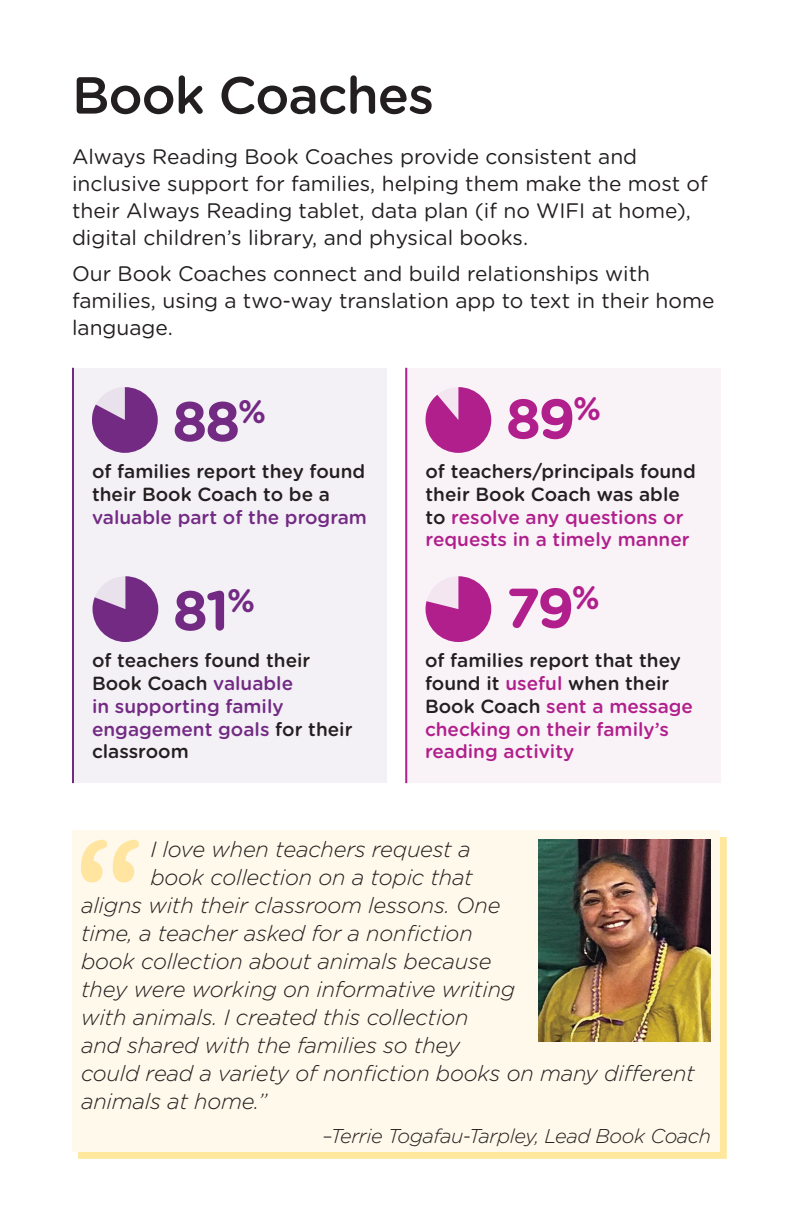
<style>
.page{position:relative;width:792px;height:1224px;background:#fff}
.page>*{position:absolute;margin:0;border:0;box-sizing:border-box;transform-origin:0 0}
.t1{font:700 55.8px "Gotham Rounded";color:#722a83}
.t2{font:700 55.8px "Gotham Rounded";color:#b01f8c}
.Heading{font:500 52px "Gotham Rounded";letter-spacing:-.02em;color:#231f20}
.t3{font:italic 300 22px "Gotham Rounded";letter-spacing:-.01em;color:#231f20}
.Intro_Paragraphs{font:21px/27px "Gotham Rounded";color:#231f20}
.Quote_Name{font:italic 300 20px "Gotham Rounded";letter-spacing:-.02em;color:#231f20}
.words_after_percenta{font:500 19px/22.8px "Gotham Rounded";color:#231f20}
.words_after_percenta-2{font:500 19px/22.8px "Gotham Rounded";color:#b01f8c}
.s1{color:#722a83}
.s2{color:#b01f8c}
.s3{color:#231f20}
</style>
<div class="page">
<div style="left:72px;top:368px;width:315px;height:414px;background:#f3f0f6"></div>
<div style="left:405px;top:368px;width:315px;height:414px;background:#f9f2f7"></div>
<hr style="left:72px;top:368px;width:2px;height:415px;background:#722a83">
<hr style="left:405px;top:368px;width:2px;height:415px;background:#b01f8c">
<div style="left:78px;top:837px;width:648px;height:321px;background:#ffe79c"></div>
<div style="left:72px;top:831px;width:648px;height:321px;background:#fef9ea"></div>
<svg style="left:81px;top:840px;width:58px;height:42px"></svg>
<img style="left:538px;top:840px;width:173px;height:201px">
<svg style="left:92px;top:387px;width:66px;height:66px"></svg>
<svg style="left:93px;top:576px;width:65px;height:66px"></svg>
<svg style="left:426px;top:387px;width:65px;height:66px"></svg>
<svg style="left:426px;top:576px;width:65px;height:66px"></svg>
<p class="Heading" style="left:72px;top:58px;width:364px">Book Coaches</p>
<p class="Intro_Paragraphs" style="left:72px;top:143px;width:637px">Always Reading Book Coaches provide consistent and inclusive support for families, helping them make the most of their Always Reading tablet, data plan (if no WIFI at home), digital children’s library, and physical books.</p>
<p class="Intro_Paragraphs" style="left:72px;top:260px;width:644px">Our Book Coaches connect and build relationships with families, using a two-way translation app to text in their home language.</p>
<p class="t1" style="left:172px;top:381px;width:95px">88<sup>%</sup></p>
<p class="words_after_percenta" style="left:92px;top:459px;width:276px">of families report they found their Book Coach to be a <span class="s1">valuable part of the program</span></p>
<p class="t1" style="left:173px;top:570px;width:84px">81<sup>%</sup></p>
<p class="words_after_percenta" style="left:92px;top:648px;width:262px">of teachers found their<br>Book Coach <span class="s1">valuable<br>in supporting family engagement goals</span> for their classroom</p>
<p class="t2" style="left:506px;top:378px;width:97px">89<sup>%</sup></p>
<p class="words_after_percenta" style="left:426px;top:459px;width:272px">of teachers/principals found their Book Coach was able to <span class="s2">resolve any questions or requests in a timely manner</span></p>
<p class="t2" style="left:506px;top:567px;width:96px">79<sup>%</sup></p>
<p class="words_after_percenta-2" style="left:425px;top:648px;width:270px"><span class="s3">of families report that they found it</span> useful <span class="s3">when their<br>Book Coach</span> sent a message checking on their family’s reading activity</p>
<p class="t3" style="left:150px;top:835px;width:322px">I love when teachers request a</p>
<p class="t3" style="left:150px;top:863px;width:324px">book collection on a topic that</p>
<p class="t3" style="left:81px;top:891px;width:421px">aligns with their classroom lessons. One</p>
<p class="t3" style="left:81px;top:919px;width:393px">time, a teacher asked for a nonfiction</p>
<p class="t3" style="left:81px;top:947px;width:412px">book collection about animals because</p>
<p class="t3" style="left:81px;top:975px;width:436px">they were working on informative writing</p>
<p class="t3" style="left:81px;top:1003px;width:389px">with animals. I created this collection</p>
<p class="t3" style="left:81px;top:1031px;width:381px">and shared with the families so they</p>
<p class="t3" style="left:81px;top:1059px;width:615px">could read a variety of nonfiction books on many different</p>
<p class="t3" style="left:81px;top:1087px;width:188px">animals at home.”</p>
<p class="Quote_Name" style="left:322px;top:1123px;width:390px">–Terrie Togafau-Tarpley, Lead Book Coach</p>
</div>
